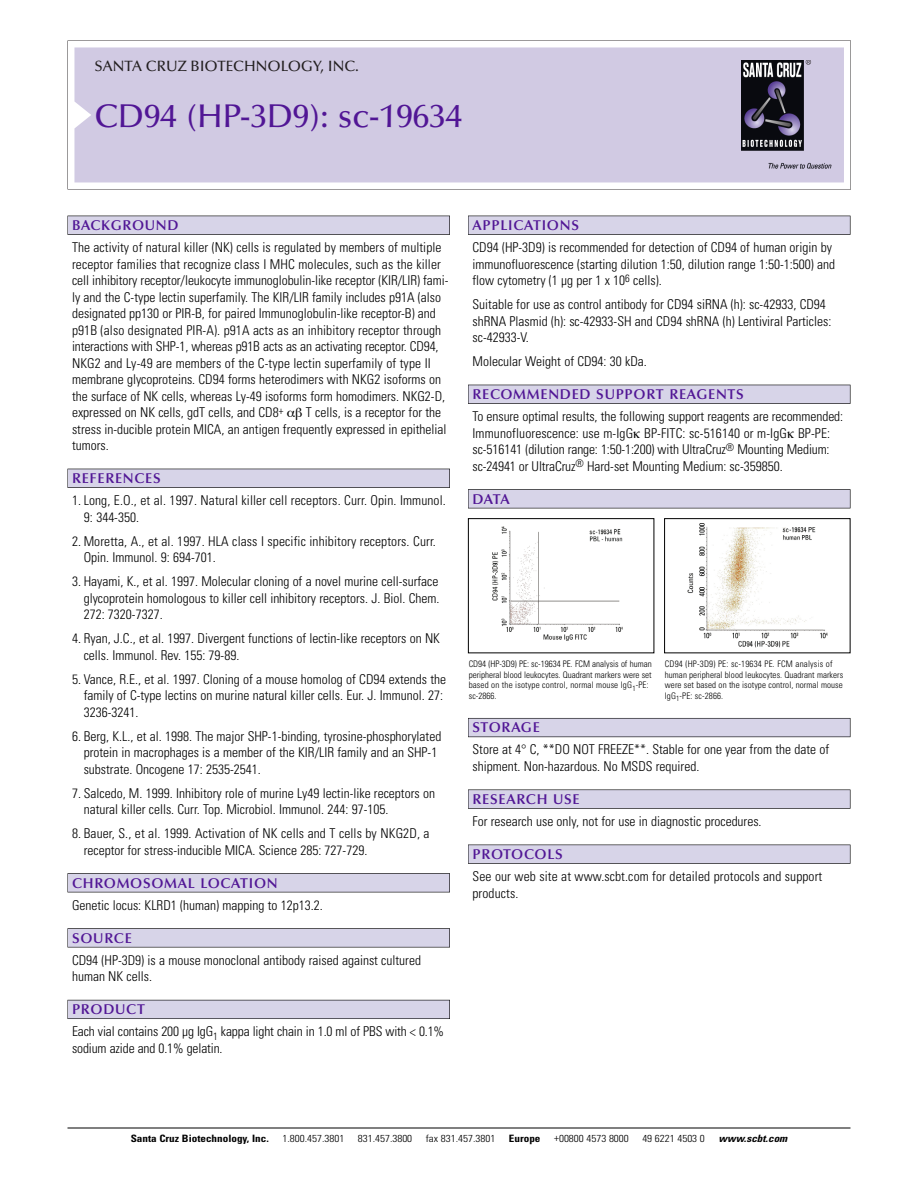
<style>
.page{position:relative;width:918px;height:1188px;background:#fff}
.page>*{position:absolute;margin:0;border:0;box-sizing:border-box;transform-origin:0 0}
.t1{font:500 33px "Optima";color:#511695}
.t2{font:500 15px "Optima";color:#231f20}
.t3{font:600 14.25px "Optima";letter-spacing:.05em;color:#511695}
.t4{font:300 condensed 13.5px/16.5px "Univers";color:#000}
.t5{font:300 condensed 10.2px "Univers";color:#000;scale:1.1 1}
.t6{font:700 condensed 10.2px "Univers";color:#000;scale:1.1 1}
.t7{font:italic 700 condensed 10.2px "Univers";color:#000;scale:1.1 1}
.t8{font:300 condensed 9px/10.5px "Univers";letter-spacing:.005em;color:#000}
</style>
<div class="page">
<svg style="left:68px;top:40px;width:783px;height:149px"></svg>
<div style="left:74px;top:47px;width:770px;height:135px;background:#d1cae3"></div>
<img style="left:741px;top:60px;width:90px;height:108px">
<div style="left:68px;top:216px;width:382px;height:19px;background:#535256"></div>
<div style="left:68px;top:216px;width:381px;height:18px;background:#d7d4e8"></div>
<div style="left:68px;top:469px;width:382px;height:19px;background:#525156"></div>
<div style="left:68px;top:469px;width:381px;height:18px;background:#d7d4e8"></div>
<div style="left:68px;top:873px;width:382px;height:19px;background:#545357"></div>
<div style="left:68px;top:874px;width:381px;height:18px;background:#d7d4e8"></div>
<div style="left:68px;top:928px;width:382px;height:19px;background:#575659"></div>
<div style="left:68px;top:929px;width:381px;height:18px;background:#d7d4e8"></div>
<div style="left:68px;top:1000px;width:382px;height:19px;background:#595860"></div>
<div style="left:68px;top:1000px;width:381px;height:18px;background:#d7d4e8"></div>
<div style="left:468px;top:216px;width:382px;height:19px;background:#535256"></div>
<div style="left:468px;top:216px;width:382px;height:18px;background:#d7d4e8"></div>
<div style="left:468px;top:385px;width:382px;height:19px;background:#525156"></div>
<div style="left:468px;top:385px;width:382px;height:18px;background:#d7d4e8"></div>
<div style="left:468px;top:489px;width:382px;height:19px;background:#545357"></div>
<div style="left:468px;top:490px;width:382px;height:18px;background:#d7d4e8"></div>
<div style="left:468px;top:718px;width:382px;height:19px;background:#5e5d65"></div>
<div style="left:468px;top:719px;width:382px;height:18px;background:#d7d4e8"></div>
<div style="left:468px;top:790px;width:382px;height:19px;background:#58575a"></div>
<div style="left:468px;top:790px;width:382px;height:18px;background:#d7d4e8"></div>
<div style="left:468px;top:845px;width:382px;height:19px;background:#545457"></div>
<div style="left:468px;top:845px;width:382px;height:18px;background:#d7d4e8"></div>
<hr style="left:68px;top:1128px;width:782px;height:1px;background:#000">
<img style="left:492px;top:526px;width:131px;height:115px">
<div style="left:468px;top:518px;width:186px;height:135px;border:1px solid #000"></div>
<img style="left:687px;top:524px;width:141px;height:124px">
<div style="left:664px;top:518px;width:186px;height:135px;border:1px solid #000"></div>
<p class="t2" style="left:94px;top:60px;width:266px">SANTA CRUZ BIOTECHNOLOGY, INC.</p>
<p class="t1" style="left:94px;top:102px;width:369px">CD94 (HP-3D9): sc-19634</p>
<p class="t3" style="left:72px;top:219px;width:108px">BACKGROUND</p>
<p class="t4" style="left:72px;top:240px;width:378px">The activity of natural killer (NK) cells is regulated by members of multiple receptor families that recognize class I MHC molecules, such as the killer cell inhibitory receptor/leukocyte immunoglobulin-like receptor (KIR/LIR) fami&shy;ly and the C-type lectin superfamily. The KIR/LIR family includes p91A (also designated pp130 or PIR-B, for paired Immunoglobulin-like receptor-B) and p91B (also designated PIR-A). p91A acts as an inhibitory receptor through interactions with SHP-1, whereas p91B acts as an activating receptor. CD94, NKG2 and Ly-49 are members of the C-type lectin superfamily of type II membrane glycoproteins. CD94 forms heterodimers with NKG2 isoforms on the surface of NK cells, whereas Ly-49 isoforms form homodimers. NKG2-D, expressed on NK cells, gdT cells, and CD8<sup>+</sup></p>
<p class="t4" style="left:72px;top:405px;width:376px;text-indent:234px">T cells, is a receptor for the stress in-ducible protein MICA, an antigen frequently expressed in epithelial tumors.</p>
<p class="t3" style="left:72px;top:472px;width:90px">REFERENCES</p>
<p class="t4" style="left:84px;top:493px;width:364px;text-indent:-12px">1. Long, E.O., et al. 1997. Natural killer cell receptors. Curr. Opin. Immunol.<br>9: 344-350.</p>
<p class="t4" style="left:84px;top:534px;width:354px;text-indent:-12px">2. Moretta, A., et al. 1997. HLA class I specific inhibitory receptors. Curr.<br>Opin. Immunol. 9: 694-701.</p>
<p class="t4" style="left:84px;top:574px;width:357px;text-align:justify;text-indent:-12px">3. Hayami, K., et al. 1997. Molecular cloning of a novel murine cell-surface glycoprotein homologous to killer cell inhibitory receptors. J. Biol. Chem.<br>272: 7320-7327.</p>
<p class="t4" style="left:84px;top:631px;width:358px;text-indent:-12px">4. Ryan, J.C., et al. 1997. Divergent functions of lectin-like receptors on NK cells. Immunol. Rev. 155: 79-89.</p>
<p class="t4" style="left:84px;top:672px;width:364px;text-indent:-12px">5. Vance, R.E., et al. 1997. Cloning of a mouse homolog of CD94 extends the family of C-type lectins on murine natural killer cells. Eur. J. Immunol. 27:<br>3236-3241.</p>
<p class="t4" style="left:84px;top:729px;width:359px;text-indent:-12px">6. Berg, K.L., et al. 1998. The major SHP-1-binding, tyrosine-phosphorylated protein in macrophages is a member of the KIR/LIR family and an SHP-1 substrate. Oncogene 17: 2535-2541.</p>
<p class="t4" style="left:84px;top:786px;width:353px;text-indent:-12px">7. Salcedo, M. 1999. Inhibitory role of murine Ly49 lectin-like receptors on natural killer cells. Curr. Top. Microbiol. Immunol. 244: 97-105.</p>
<p class="t4" style="left:84px;top:826px;width:347px;text-indent:-12px">8. Bauer, S., et al. 1999. Activation of NK cells and T cells by NKG2D, a receptor for stress-inducible MICA. Science 285: 727-729.</p>
<p class="t3" style="left:72px;top:877px;width:207px">CHROMOSOMAL LOCATION</p>
<p class="t4" style="left:72px;top:898px;width:252px">Genetic locus: KLRD1 (human) mapping to 12p13.2.</p>
<p class="t3" style="left:72px;top:932px;width:61px">SOURCE</p>
<p class="t4" style="left:72px;top:953px;width:351px">CD94 (HP-3D9) is a mouse monoclonal antibody raised against cultured human NK cells.</p>
<p class="t3" style="left:72px;top:1003px;width:74px">PRODUCT</p>
<p class="t4" style="left:72px;top:1025px;width:374px">Each vial contains 200 µg IgG<sub>1</sub> kappa light chain in 1.0 ml of PBS with &lt; 0.1% sodium azide and 0.1% gelatin.</p>
<p class="t3" style="left:473px;top:219px;width:108px">APPLICATIONS</p>
<p class="t4" style="left:473px;top:240px;width:364px">CD94 (HP-3D9) is recommended for detection of CD94 of human origin by immunofluorescence (starting dilution 1:50, dilution range 1:50-1:500) and flow cytometry (1 µg per 1 x 10<sup>6</sup> cells).</p>
<p class="t4" style="left:473px;top:297px;width:360px">Suitable for use as control antibody for CD94 siRNA (h): sc-42933, CD94 shRNA Plasmid (h): sc-42933-SH and CD94 shRNA (h) Lentiviral Particles: sc-42933-V.</p>
<p class="t4" style="left:473px;top:354px;width:176px">Molecular Weight of CD94: 30 kDa.</p>
<p class="t3" style="left:473px;top:388px;width:273px">RECOMMENDED SUPPORT REAGENTS</p>
<p class="t4" style="left:473px;top:409px;width:372px">To ensure optimal results, the following support reagents are recommended:<br>Immunofluorescence: use m-IgG BP-FITC: sc-516140 or m-IgG BP-PE: sc-516141 (dilution range: 1:50-1:200) with UltraCruz<sup>®</sup> Mounting Medium: sc-24941 or UltraCruz<sup>®</sup> Hard-set Mounting Medium: sc-359850.</p>
<p class="t3" style="left:473px;top:493px;width:39px">DATA</p>
<p class="t8" style="left:469px;top:660px;width:185px">CD94 (HP-3D9) PE: sc-19634 PE. FCM analysis of human peripheral blood leukocytes. Quadrant markers were set based on the isotype control, normal mouse IgG<sub>1</sub>-PE: sc-2866.</p>
<p class="t8" style="left:665px;top:660px;width:180px">CD94 (HP-3D9) PE: sc-19634 PE. FCM analysis of human peripheral blood leukocytes. Quadrant markers were set based on the isotype control, normal mouse IgG<sub>1</sub>-PE: sc-2866.</p>
<p class="t3" style="left:473px;top:722px;width:69px">STORAGE</p>
<p class="t4" style="left:473px;top:743px;width:358px">Store at 4° C, **DO NOT FREEZE**. Stable for one year from the date of shipment. Non-hazardous. No MSDS required.</p>
<p class="t3" style="left:473px;top:793px;width:109px">RESEARCH USE</p>
<p class="t4" style="left:473px;top:814px;width:291px">For research use only, not for use in diagnostic procedures.</p>
<p class="t3" style="left:473px;top:848px;width:92px">PROTOCOLS</p>
<p class="t4" style="left:473px;top:869px;width:351px">See our web site at www.scbt.com for detailed protocols and support products.</p>
<p class="t6" style="left:131px;top:1135px;width:127px">Santa Cruz Biotechnology, Inc.</p>
<p class="t5" style="left:282px;top:1135px;width:58px">1.800.457.3801</p>
<p class="t5" style="left:358px;top:1135px;width:51px">831.457.3800</p>
<p class="t5" style="left:426px;top:1135px;width:65px">fax 831.457.3801</p>
<p class="t6" style="left:509px;top:1135px;width:30px">Europe</p>
<p class="t5" style="left:554px;top:1135px;width:69px">+00800 4573 8000</p>
<p class="t5" style="left:642px;top:1135px;width:58px">49 6221 4503 0</p>
<p class="t7" style="left:719px;top:1135px;width:66px">www.scbt.com</p>
</div>
